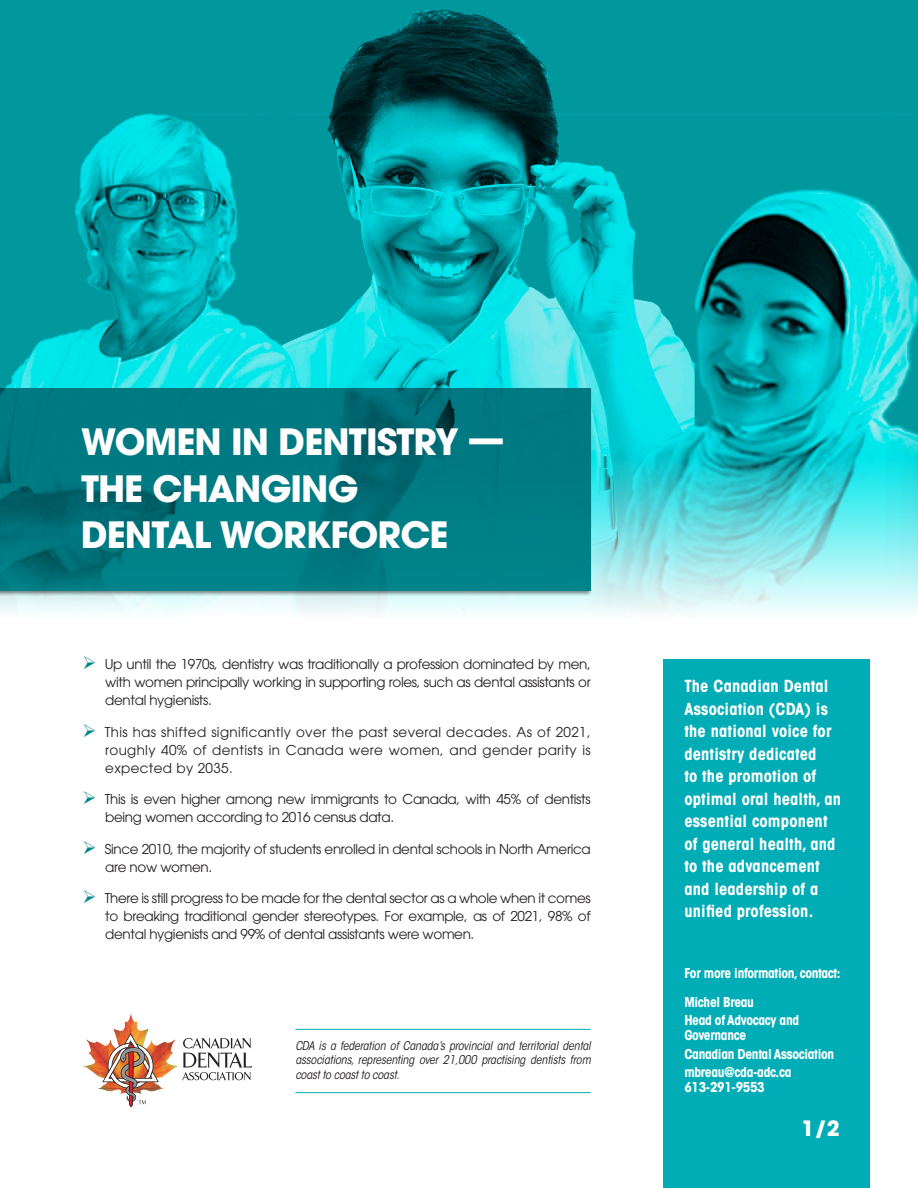
<style>
.page{position:relative;width:918px;height:1188px;background:#fff}
.page>*{position:absolute;margin:0;border:0;box-sizing:border-box;transform-origin:0 0}
.t1{font:700 36px/46.5px "ITC Avant Garde Std";letter-spacing:-.025em;color:#fff}
.Page_Numbers{font:700 21px "ITC Avant Garde Std";color:#fff}
.Membership_Benefits{font:700 condensed 16.5px/22.5px "ITC Avant Garde Std";letter-spacing:.01em;color:#fff}
.t2{font:13.5px/18px "ITC Avant Garde Std";letter-spacing:-.025em;color:#231f20;text-align:justify}
.Contact_text{font:700 condensed 13.5px/15px "ITC Avant Garde Std";letter-spacing:-.025em;color:#fff}
.Contact{font:700 condensed 13.5px "ITC Avant Garde Std";letter-spacing:-.025em;color:#fff}
.extra_text{font:italic condensed 12px/14.4px "ITC Avant Garde Std";letter-spacing:-.01em;color:#231f20;text-align:justify}
</style>
<div class="page">
<img style="left:0;top:0;width:918px;height:613px">
<img style="left:83px;top:1021px;width:96px;height:69px">
<svg style="left:182px;top:1038px;width:70px;height:42px"></svg>
<img style="left:102px;top:1033px;width:57px;height:74px">
<div style="left:0;top:387px;width:592px;height:210px;background:#231f20;opacity:.5"></div>
<svg style="left:0;top:388px;width:591px;height:203px;background:#00777f"></svg>
<div style="left:663px;top:659px;width:206px;height:529px;background:#00adb6"></div>
<hr style="left:295px;top:1029px;width:296px;height:1px;background:#00adb6">
<hr style="left:295px;top:1092px;width:296px;height:1px;background:#00adb6">
<p class="t1" style="left:81px;top:418px;width:425px">WOMEN IN DENTISTRY —<br>THE CHANGING<br>DENTAL WORKFORCE</p>
<p class="t2" style="left:105px;top:655px;width:488px">Up until the 1970s, dentistry was traditionally a profession dominated by men, with women principally working in supporting roles, such as dental assistants or dental hygienists.</p>
<p class="t2" style="left:105px;top:723px;width:488px">This has shifted significantly over the past several decades. As of 2021, roughly 40% of dentists in Canada were women, and gender parity is expected by 2035.</p>
<p class="t2" style="left:105px;top:790px;width:487px">This is even higher among new immigrants to Canada, with 45% of dentists being women according to 2016 census data.</p>
<p class="t2" style="left:105px;top:840px;width:488px">Since 2010, the majority of students enrolled in dental schools in North America are now women.</p>
<p class="t2" style="left:105px;top:889px;width:488px">There is still progress to be made for the dental sector as a whole when it comes to breaking traditional gender stereotypes. For example, as of 2021, 98% of dental hygienists and 99% of dental assistants were women.</p>
<p class="extra_text" style="left:295px;top:1039px;width:297px">CDA is a federation of Canada’s provincial and territorial dental associations, representing over 21,000 practising dentists from coast to coast to coast.</p>
<p class="Membership_Benefits" style="left:684px;top:675px;width:158px">The Canadian Dental<br>Association (CDA) is the national voice for dentistry dedicated<br>to the promotion of optimal oral health, an essential component of general health, and to the advancement and leadership of a unified profession.</p>
<p class="Contact" style="left:684px;top:965px;width:158px">For more information, contact:</p>
<p class="Contact_text" style="left:684px;top:994px;width:71px">Michel Breau</p>
<p class="Contact_text" style="left:684px;top:1013px;width:116px">Head of Advocacy and<br>Governance</p>
<p class="Contact_text" style="left:684px;top:1046px;width:151px">Canadian Dental Association</p>
<p class="Contact_text" style="left:684px;top:1065px;width:109px">mbreau@cda-adc.ca<br>613-291-9553</p>
<p class="Page_Numbers" style="left:801px;top:1114px;width:40px">1/2</p>
</div>
